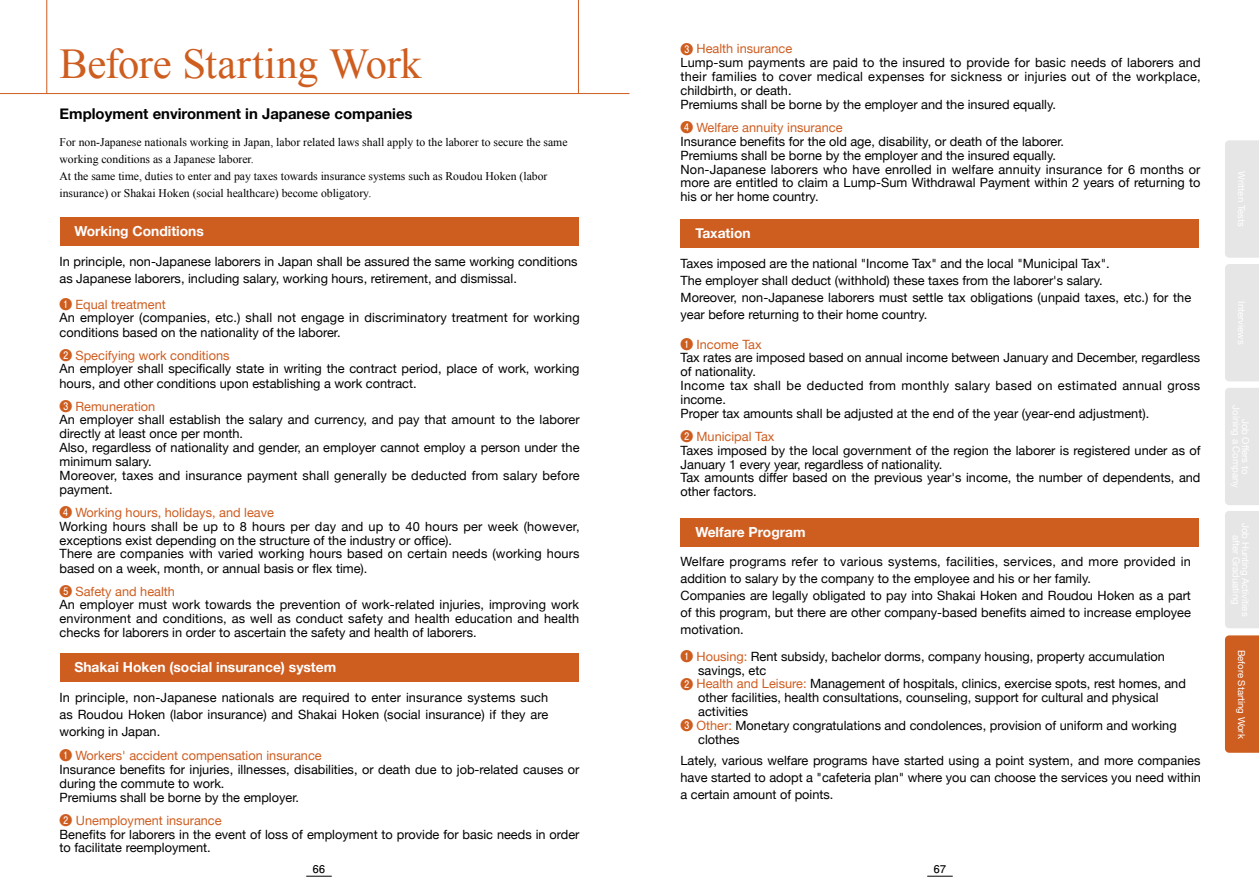
<style>
.page{position:relative;width:1259px;height:893px;background:#fff}
.page>*{position:absolute;margin:0;border:0;box-sizing:border-box;transform-origin:0 0}
.t1{font:42.45px "Times New Roman";letter-spacing:-.01em;color:#ce5d20}
.t2{font:700 14.85px "Helvetica Neue";color:#000}
.t3{font:700 13.8px "Helvetica Neue";color:#fff}
.t4{font:12.75px/14px "Helvetica Neue";color:#000}
.t5{font:11.7px/17px "Times New Roman";color:#000}
.t6{font:700 10.65px "Futo Go B101 Pro";color:#000}
.t7{font:9.6px "Helvetica Neue";color:#fff}
.s1{font-family:"Futo Go B101 Pro";font-weight:700;color:#ce5d20}
.s2{color:#ce5d20}
</style>
<div class="page">
<div style="left:681px;top:219px;width:518px;height:29px;background:#ce5d20"></div>
<div style="left:681px;top:518px;width:518px;height:29px;background:#ce5d20"></div>
<svg style="left:927px;top:876px;width:25px;height:1px"></svg>
<div style="left:1225px;top:140px;width:34px;height:118px;background:#e6e6e6"></div>
<div style="left:1225px;top:264px;width:34px;height:117px;background:#e6e6e6"></div>
<div style="left:1225px;top:388px;width:34px;height:117px;background:#e6e6e6"></div>
<div style="left:1225px;top:635px;width:34px;height:118px;background:#ce5d20"></div>
<div style="left:1225px;top:511px;width:34px;height:117px;background:#e6e6e6"></div>
<div style="left:60px;top:217px;width:518px;height:29px;background:#ce5d20"></div>
<div style="left:60px;top:653px;width:518px;height:29px;background:#ce5d20"></div>
<svg style="left:306px;top:876px;width:26px;height:1px"></svg>
<hr style="left:0;top:93px;width:629px;height:1px;background:#ce5d20">
<hr style="left:47px;top:0;width:1px;height:94px;background:#ce5d20">
<hr style="left:578px;top:0;width:1px;height:94px;background:#ce5d20">
<h1 class="t1" style="left:60px;top:35px;width:364px">Before Starting Work</h1>
<p class="t2" style="left:60px;top:102px;width:354px">Employment environment in Japanese companies</p>
<p class="t5" style="left:60px;top:133px;width:509px">For non-Japanese nationals working in Japan, labor related laws shall apply to the laborer to secure the same working conditions as a Japanese laborer.<br>At the same time, duties to enter and pay taxes towards insurance systems such as Roudou Hoken (labor insurance) or Shakai Hoken (social healthcare) become obligatory.</p>
<p class="t3" style="left:74px;top:221px;width:131px">Working Conditions</p>
<p class="t4" style="left:60px;top:254px;width:519px;line-height:17px">In principle, non-Japanese laborers in Japan shall be assured the same working conditions as Japanese laborers, including salary, working hours, retirement, and dismissal.</p>
<p class="t4" style="left:60px;top:298px;width:521px"><span class="s1">❶</span> <span class="s2">Equal treatment<br></span>An employer (companies, etc.) shall not engage in discriminatory treatment for working conditions based on the nationality of the laborer.</p>
<p class="t4" style="left:60px;top:349px;width:521px"><span class="s1">❷</span> <span class="s2">Specifying work conditions<br></span>An employer shall specifically state in writing the contract period, place of work, working hours, and other conditions upon establishing a work contract.</p>
<p class="t4" style="left:60px;top:400px;width:522px"><span class="s1">❸</span> <span class="s2">Remuneration<br></span>An employer shall establish the salary and currency, and pay that amount to the laborer directly at least once per month.<br>Also, regardless of nationality and gender, an employer cannot employ a person under the minimum salary.<br>Moreover, taxes and insurance payment shall generally be deducted from salary before payment.</p>
<p class="t4" style="left:60px;top:506px;width:522px"><span class="s1">❹</span> <span class="s2">Working hours, holidays, and leave<br></span>Working hours shall be up to 8 hours per day and up to 40 hours per week (however, exceptions exist depending on the structure of the industry or office).<br>There are companies with varied working hours based on certain needs (working hours based on a week, month, or annual basis or flex time).</p>
<p class="t4" style="left:60px;top:585px;width:521px"><span class="s1">❺</span> <span class="s2">Safety and health<br></span>An employer must work towards the prevention of work-related injuries, improving work environment and conditions, as well as conduct safety and health education and health checks for laborers in order to ascertain the safety and health of laborers.</p>
<p class="t3" style="left:74px;top:656px;width:263px">Shakai Hoken (social insurance) system</p>
<p class="t4" style="left:60px;top:689px;width:490px;line-height:17px;text-align:justify">In principle, non-Japanese nationals are required to enter insurance systems such as Roudou Hoken (labor insurance) and Shakai Hoken (social insurance) if they are working in Japan.</p>
<p class="t4" style="left:60px;top:749px;width:521px"><span class="s1">❶</span> <span class="s2">Workers' accident compensation insurance<br></span>Insurance benefits for injuries, illnesses, disabilities, or death due to job-related causes or during the commute to work.<br>Premiums shall be borne by the employer.</p>
<p class="t4" style="left:60px;top:814px;width:521px"><span class="s1">❷</span> <span class="s2">Unemployment insurance<br></span>Benefits for laborers in the event of loss of employment to provide for basic needs in order to facilitate reemployment.</p>
<p class="t6" style="left:313px;top:860px;width:14px">66</p>
<p class="t4" style="left:680px;top:43px;width:522px"><span class="s1">❸</span> <span class="s2">Health insurance<br></span>Lump-sum payments are paid to the insured to provide for basic needs of laborers and their families to cover medical expenses for sickness or injuries out of the workplace, childbirth, or death.<br>Premiums shall be borne by the employer and the insured equally.</p>
<p class="t4" style="left:680px;top:121px;width:521px"><span class="s1">❹</span> <span class="s2">Welfare annuity insurance<br></span>Insurance benefits for the old age, disability, or death of the laborer.<br>Premiums shall be borne by the employer and the insured equally.<br>Non-Japanese laborers who have enrolled in welfare annuity insurance for 6 months or more are entitled to claim a Lump-Sum Withdrawal Payment within 2 years of returning to his or her home country.</p>
<p class="t3" style="left:695px;top:222px;width:57px">Taxation</p>
<p class="t4" style="left:680px;top:255px;width:512px;line-height:17px">Taxes imposed are the national "Income Tax" and the local "Municipal Tax".<br>The employer shall deduct (withhold) these taxes from the laborer's salary.<br>Moreover, non-Japanese laborers must settle tax obligations (unpaid taxes, etc.) for the year before returning to their home country.</p>
<p class="t4" style="left:680px;top:338px;width:521px"><span class="s1">❶</span> <span class="s2">Income Tax<br></span>Tax rates are imposed based on annual income between January and December, regardless of nationality.<br>Income tax shall be deducted from monthly salary based on estimated annual gross income.<br>Proper tax amounts shall be adjusted at the end of the year (year-end adjustment).</p>
<p class="t4" style="left:680px;top:430px;width:521px"><span class="s1">❷</span> <span class="s2">Municipal Tax<br></span>Taxes imposed by the local government of the region the laborer is registered under as of January 1 every year, regardless of nationality.<br>Tax amounts differ based on the previous year's income, the number of dependents, and other factors.</p>
<p class="t3" style="left:695px;top:521px;width:112px">Welfare Program</p>
<p class="t4" style="left:680px;top:554px;width:512px;line-height:17px">Welfare programs refer to various systems, facilities, services, and more provided in addition to salary by the company to the employee and his or her family.<br>Companies are legally obligated to pay into Shakai Hoken and Roudou Hoken as a part of this program, but there are other company-based benefits aimed to increase employee motivation.</p>
<p class="t4" style="left:680px;top:650px;width:486px"><span class="s1">❶</span> <span class="s2">Housing:</span> Rent subsidy, bachelor dorms, company housing, property accumulation</p>
<p class="t4" style="left:698px;top:664px;width:70px">savings, etc</p>
<p class="t4" style="left:680px;top:677px;width:507px"><span class="s1">❷</span> <span class="s2">Health and Leisure:</span> Management of hospitals, clinics, exercise spots, rest homes, and</p>
<p class="t4" style="left:698px;top:691px;width:462px">other facilities, health consultations, counseling, support for cultural and physical</p>
<p class="t4" style="left:698px;top:705px;width:51px">activities</p>
<p class="t4" style="left:680px;top:719px;width:498px"><span class="s1">❸</span> <span class="s2">Other:</span> Monetary congratulations and condolences, provision of uniform and working</p>
<p class="t4" style="left:698px;top:733px;width:43px">clothes</p>
<p class="t4" style="left:680px;top:753px;width:522px;line-height:17px;text-align:justify">Lately, various welfare programs have started using a point system, and more companies have started to adopt a "cafeteria plan" where you can choose the services you need within a certain amount of points.</p>
<p class="t6" style="left:934px;top:860px;width:14px">67</p>
<p class="t7" style="left:1248px;top:650px;width:90px;rotate:90deg">Before Starting Work</p>
</div>
